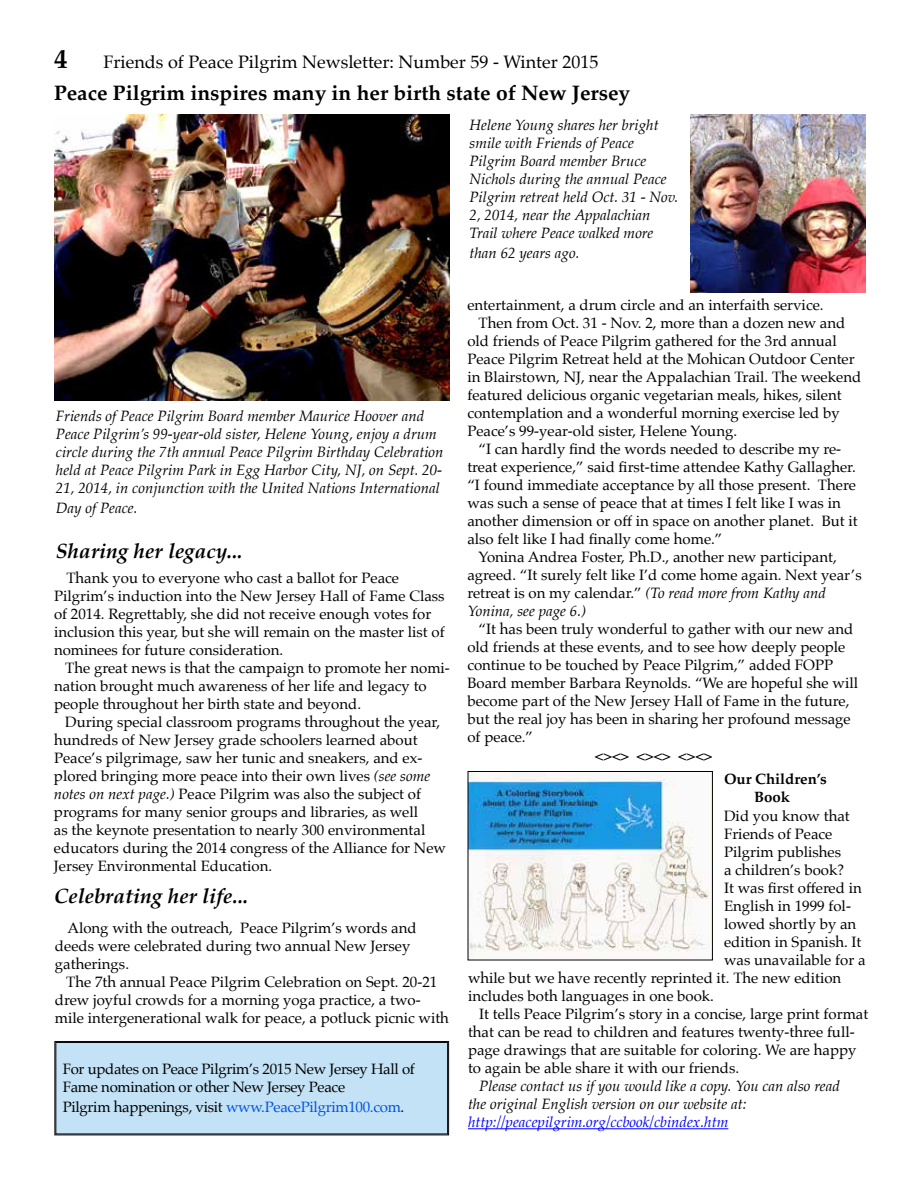
<style>
.page{position:relative;width:918px;height:1188px;background:#fff}
.page>*{position:absolute;margin:0;border:0;box-sizing:border-box;transform-origin:0 0}
.t1{font:700 27px "Palatino";color:#000}
.t2{font:700 21px "Palatino";color:#000}
.t3{font:italic 700 21px "Palatino";color:#000}
.t4{font:18px "Palatino";color:#000}
.t5{font:15px/18px "Palatino";color:#000}
.t6{font:italic 15px/18px "Palatino";color:#000}
.t7{font:15px/18px "Palatino";letter-spacing:-.02em;color:#000}
.t8{font:italic 15px "Palatino";color:#00f}
.t9{font:700 15px/18px "Palatino";color:#000;text-align:center}
.t10{font:700 15px "Times New Roman";color:#000}
.s1{font-style:italic}
.s2{color:#0051e2}
</style>
<div class="page">
<img style="left:690px;top:114px;width:176px;height:178px">
<img style="left:54px;top:114px;width:396px;height:286px">
<div style="left:54px;top:1041px;width:395px;height:95px;background:#c3e2f6"></div>
<div style="left:56px;top:1042px;width:392px;height:92px;border:1px solid #0c080b"></div>
<hr style="left:468px;top:1128px;width:260px;height:1px;background:#00f">
<img style="left:470px;top:773px;width:240px;height:185px">
<div style="left:468px;top:771px;width:245px;height:189px;border:1px solid #000"></div>
<h1 class="t1" style="left:54px;top:35px;width:15px">4</h1>
<p class="t4" style="left:104px;top:46px;width:496px">Friends of Peace Pilgrim Newsletter: Number 59 - Winter 2015</p>
<h2 class="t2" style="left:54px;top:75px;width:578px">Peace Pilgrim inspires many in her birth state of New Jersey</h2>
<p class="t6" style="left:470px;top:115px;width:210px">Helene Young shares her bright smile with Friends of Peace<br>Pilgrim Board member Bruce<br>Nichols during the annual Peace<br>Pilgrim retreat held Oct. 31 - Nov.<br>2, 2014, near the Appalachian<br>Trail where Peace walked more</p>
<p class="t6" style="left:470px;top:243px;width:111px">than 62 years ago.</p>
<p class="t6" style="left:56px;top:407px;width:389px">Friends of Peace Pilgrim Board member Maurice Hoover and Peace Pilgrim’s 99-year-old sister, Helene Young, enjoy a drum circle during the 7th annual Peace Pilgrim Birthday Celebration held at Peace Pilgrim Park in Egg Harbor City, NJ, on Sept. 20- 21, 2014, in conjunction with the United Nations International</p>
<p class="t6" style="left:56px;top:499px;width:83px">Day of Peace.</p>
<h2 class="t3" style="left:56px;top:533px;width:188px">Sharing her legacy...</h2>
<p class="t5" style="left:54px;top:569px;width:392px;text-indent:12px">Thank you to everyone who cast a ballot for Peace Pilgrim’s induction into the New Jersey Hall of Fame Class of 2014. Regrettably, she did not receive enough votes for inclusion this year, but she will remain on the master list of nominees for future consideration.</p>
<p class="t5" style="left:54px;top:659px;width:397px;text-indent:11px">The great news is that the campaign to promote her nomi&shy;nation brought much awareness of her life and legacy to people throughout her birth state and beyond.</p>
<p class="t5" style="left:54px;top:713px;width:394px;text-indent:11px">During special classroom programs throughout the year, hundreds of New Jersey grade schoolers learned about Peace’s pilgrimage, saw her tunic and sneakers, and ex&shy;plored bringing more peace into their own lives <span class="s1">(see some notes on next page.)</span> Peace Pilgrim was also the subject of programs for many senior groups and libraries, as well<br>as the keynote presentation to nearly 300 environmental educators during the 2014 congress of the Alliance for New Jersey Environmental Education.</p>
<h2 class="t3" style="left:54px;top:878px;width:196px">Celebrating her life...</h2>
<p class="t5" style="left:55px;top:918px;width:363px;text-indent:12px">Along with the outreach, Peace Pilgrim’s words and deeds were celebrated during two annual New Jersey gatherings.</p>
<p class="t5" style="left:55px;top:972px;width:396px;text-indent:11px">The 7th annual Peace Pilgrim Celebration on Sept. 20-21 drew joyful crowds for a morning yoga practice, a two&shy;mile intergenerational walk for peace, a potluck picnic with</p>
<p class="t7" style="left:63px;top:1060px;width:354px">For updates on Peace Pilgrim’s 2015 New Jersey Hall of<br>Fame nomination or other New Jersey Peace</p>
<p class="t7" style="left:63px;top:1098px;width:343px">Pilgrim happenings, visit <span class="s2">www.PeacePilgrim100.com</span>.</p>
<p class="t5" style="left:467px;top:296px;width:358px">entertainment, a drum circle and an interfaith service.</p>
<p class="t5" style="left:479px;top:314px;width:368px">Then from Oct. 31 - Nov. 2, more than a dozen new and</p>
<p class="t5" style="left:467px;top:332px;width:371px">old friends of Peace Pilgrim gathered for the 3rd annual</p>
<p class="t5" style="left:467px;top:350px;width:389px">Peace Pilgrim Retreat held at the Mohican Outdoor Center</p>
<p class="t5" style="left:467px;top:368px;width:395px">in Blairstown, NJ, near the Appalachian Trail. The weekend</p>
<p class="t5" style="left:467px;top:386px;width:376px">featured delicious organic vegetarian meals, hikes, silent</p>
<p class="t5" style="left:467px;top:404px;width:374px">contemplation and a wonderful morning exercise led by</p>
<p class="t5" style="left:467px;top:422px;width:271px">Peace’s 99-year-old sister, Helene Young.</p>
<p class="t5" style="left:479px;top:440px;width:364px">“I can hardly find the words needed to describe my re-</p>
<p class="t5" style="left:467px;top:458px;width:390px">treat experience,” said first-time attendee Kathy Gallagher.</p>
<p class="t5" style="left:467px;top:476px;width:390px">“I found immediate acceptance by all those present. There</p>
<p class="t5" style="left:467px;top:494px;width:375px">was such a sense of peace that at times I felt like I was in</p>
<p class="t5" style="left:467px;top:512px;width:392px">another dimension or off in space on another planet. But it</p>
<p class="t5" style="left:467px;top:530px;width:257px">also felt like I had finally come home.”</p>
<p class="t5" style="left:478px;top:548px;width:360px">Yonina Andrea Foster, Ph.D., another new participant,</p>
<p class="t5" style="left:467px;top:566px;width:396px">agreed. “It surely felt like I’d come home again. Next year’s</p>
<p class="t5" style="left:467px;top:584px;width:360px">retreat is on my calendar.” <span class="s1">(To read more from Kathy and</span></p>
<p class="t6" style="left:467px;top:602px;width:120px">Yonina, see page 6.)</p>
<p class="t5" style="left:467px;top:620px;width:392px;text-indent:11px">“It has been truly wonderful to gather with our new and old friends at these events, and to see how deeply people continue to be touched by Peace Pilgrim,” added FOPP Board member Barbara Reynolds. “We are hopeful she will become part of the New Jersey Hall of Fame in the future, but the real joy has been in sharing her profound message of peace.”</p>
<p class="t10" style="left:595px;top:746px;width:119px">&lt;&gt;&lt;&gt; &lt;&gt;&lt;&gt; &lt;&gt;&lt;&gt;</p>
<p class="t9" style="left:724px;top:770px;width:104px">Our Children’s<br>Book</p>
<p class="t5" style="left:724px;top:807px;width:127px">Did you know that</p>
<p class="t5" style="left:724px;top:825px;width:110px">Friends of Peace</p>
<p class="t5" style="left:724px;top:843px;width:119px">Pilgrim publishes</p>
<p class="t5" style="left:724px;top:861px;width:122px">a children’s book?</p>
<p class="t5" style="left:724px;top:879px;width:139px">It was first offered in</p>
<p class="t5" style="left:724px;top:897px;width:128px">English in 1999 fol-</p>
<p class="t5" style="left:724px;top:915px;width:134px">lowed shortly by an</p>
<p class="t5" style="left:724px;top:933px;width:139px">edition in Spanish. It</p>
<p class="t5" style="left:724px;top:951px;width:143px">was unavailable for a</p>
<p class="t5" style="left:468px;top:969px;width:375px">while but we have recently reprinted it. The new edition</p>
<p class="t5" style="left:468px;top:987px;width:248px">includes both languages in one book.</p>
<p class="t5" style="left:479px;top:1005px;width:391px">It tells Peace Pilgrim’s story in a concise, large print format</p>
<p class="t5" style="left:468px;top:1023px;width:388px">that can be read to children and features twenty-three full-</p>
<p class="t5" style="left:468px;top:1041px;width:390px">page drawings that are suitable for coloring. We are happy</p>
<p class="t5" style="left:468px;top:1059px;width:273px">to again be able share it with our friends.</p>
<p class="t6" style="left:468px;top:1077px;width:373px;text-indent:11px">Please contact us if you would like a copy. You can also read the original English version on our website at:</p>
<p class="t8" style="left:468px;top:1110px;width:262px">http://peacepilgrim.org/ccbook/cbindex.htm</p>
</div>
